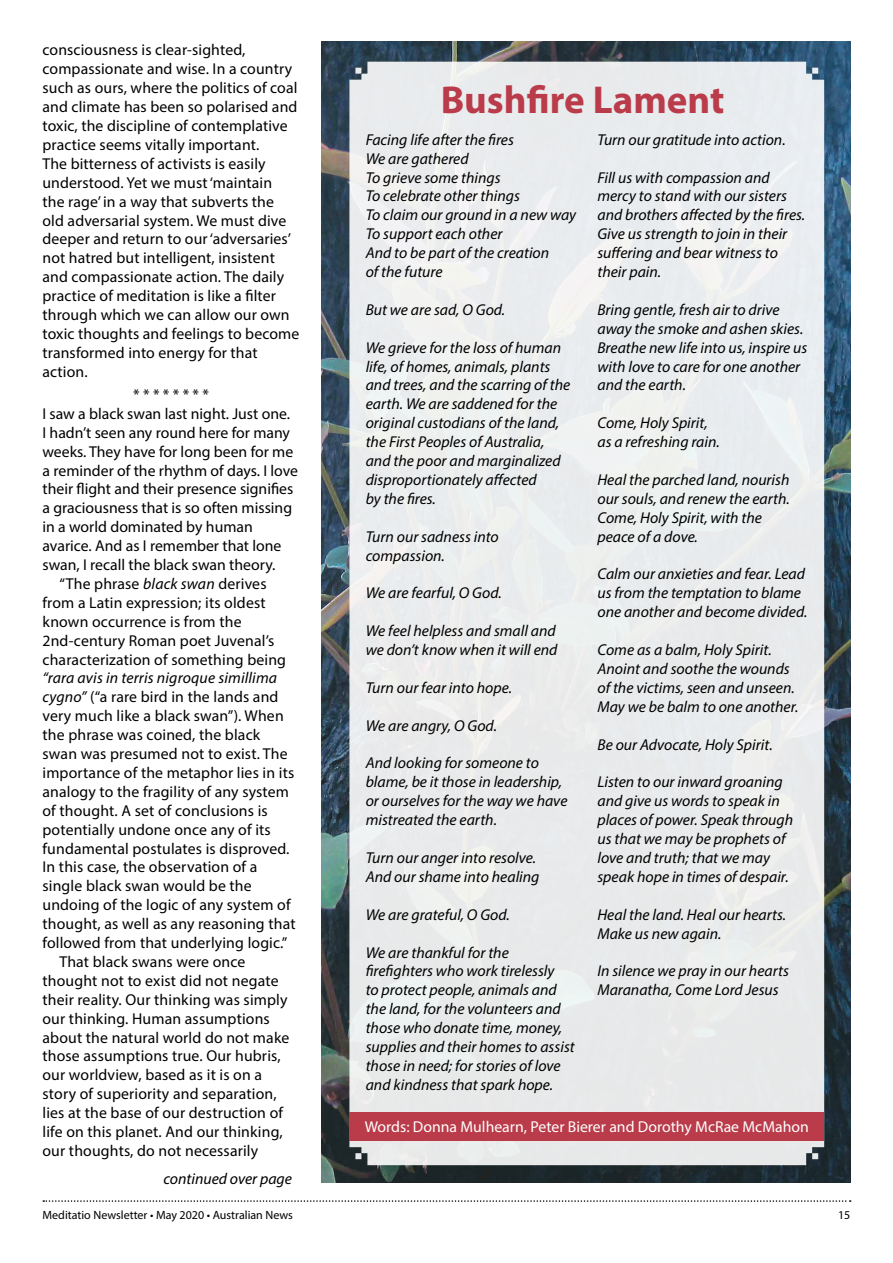
<style>
.page{position:relative;width:893px;height:1263px;background:#fff}
.page>*{position:absolute;margin:0;border:0;box-sizing:border-box;transform-origin:0 0}
.t1{font:700 39px "Myriad Pro";color:#ba3b49}
.t2{font:italic 15.75px/18.9px "Myriad Pro";color:#000}
.t3{font:15.75px/18.9px "Myriad Pro";letter-spacing:.01em;color:#000}
.t4{font:15.75px "Myriad Pro";color:#fff}
.t5{font:12px "Myriad Pro";color:#000}
.s1{font-style:italic}
</style>
<div class="page">
<svg style="left:43px;top:1200px;width:808px;height:2px"></svg>
<img style="left:322px;top:41px;width:528px;height:1141px">
<svg style="left:349px;top:62px;width:475px;height:1103px;background:#e9ebec"></svg>
<div style="left:349px;top:1113px;width:475px;height:28px;background:#ba3b49"></div>
<p class="t3" style="left:43px;top:40px;width:258px">consciousness is clear-sighted, compassionate and wise. In a country such as ours, where the politics of coal and climate has been so polarised and toxic, the discipline of contemplative practice seems vitally important.<br>The bitterness of activists is easily understood. Yet we must ‘maintain<br>the rage’ in a way that subverts the old adversarial system. We must dive deeper and return to our ‘adversaries’ not hatred but intelligent, insistent and compassionate action. The daily practice of meditation is like a filter through which we can allow our own toxic thoughts and feelings to become transformed into energy for that action.</p>
<p class="t3" style="left:133px;top:385px;width:77px">* * * * * * * *</p>
<p class="t3" style="left:43px;top:404px;width:249px">I saw a black swan last night. Just one.</p>
<p class="t3" style="left:43px;top:423px;width:249px">I hadn’t seen any round here for many</p>
<p class="t3" style="left:43px;top:442px;width:252px">weeks. They have for long been for me</p>
<p class="t3" style="left:43px;top:460px;width:257px">a reminder of the rhythm of days. I love</p>
<p class="t3" style="left:43px;top:479px;width:252px">their flight and their presence signifies</p>
<p class="t3" style="left:43px;top:498px;width:251px">a graciousness that is so often missing</p>
<p class="t3" style="left:43px;top:517px;width:212px">in a world dominated by human</p>
<p class="t3" style="left:43px;top:536px;width:240px">avarice. And as I remember that lone</p>
<p class="t3" style="left:43px;top:555px;width:234px">swan, I recall the black swan theory.</p>
<p class="t3" style="left:60px;top:574px;width:209px">“The phrase <span class="s1">black swan</span> derives</p>
<p class="t3" style="left:43px;top:593px;width:225px">from a Latin expression; its oldest</p>
<p class="t3" style="left:43px;top:612px;width:201px">known occurrence is from the</p>
<p class="t3" style="left:43px;top:631px;width:233px">2nd-century Roman poet Juvenal’s</p>
<p class="t3" style="left:43px;top:649px;width:245px">characterization of something being</p>
<p class="t2" style="left:43px;top:668px;width:236px">“rara avis in terris nigroque simillima</p>
<p class="t3" style="left:43px;top:687px;width:237px"><span class="s1">cygno”</span> (“a rare bird in the lands and</p>
<p class="t3" style="left:43px;top:706px;width:243px">very much like a black swan”). When</p>
<p class="t3" style="left:43px;top:725px;width:219px">the phrase was coined, the black</p>
<p class="t3" style="left:43px;top:744px;width:247px">swan was presumed not to exist. The</p>
<p class="t3" style="left:43px;top:763px;width:253px">importance of the metaphor lies in its</p>
<p class="t3" style="left:43px;top:782px;width:248px">analogy to the fragility of any system</p>
<p class="t3" style="left:43px;top:801px;width:227px">of thought. A set of conclusions is</p>
<p class="t3" style="left:43px;top:820px;width:230px">potentially undone once any of its</p>
<p class="t3" style="left:43px;top:838px;width:248px">fundamental postulates is disproved.</p>
<p class="t3" style="left:43px;top:857px;width:216px">In this case, the observation of a</p>
<p class="t3" style="left:43px;top:876px;width:211px">single black swan would be the</p>
<p class="t3" style="left:43px;top:895px;width:250px">undoing of the logic of any system of</p>
<p class="t3" style="left:43px;top:914px;width:255px">thought, as well as any reasoning that</p>
<p class="t3" style="left:43px;top:933px;width:246px">followed from that underlying logic.”</p>
<p class="t3" style="left:60px;top:952px;width:187px">That black swans were once</p>
<p class="t3" style="left:43px;top:971px;width:238px">thought not to exist did not negate</p>
<p class="t3" style="left:43px;top:990px;width:247px">their reality. Our thinking was simply</p>
<p class="t3" style="left:43px;top:1009px;width:229px">our thinking. Human assumptions</p>
<p class="t3" style="left:43px;top:1027px;width:248px">about the natural world do not make</p>
<p class="t3" style="left:43px;top:1046px;width:240px">those assumptions true. Our hubris,</p>
<p class="t3" style="left:43px;top:1065px;width:221px">our worldview, based as it is on a</p>
<p class="t3" style="left:43px;top:1084px;width:236px">story of superiority and separation,</p>
<p class="t3" style="left:43px;top:1103px;width:242px">lies at the base of our destruction of</p>
<p class="t3" style="left:43px;top:1122px;width:242px">life on this planet. And our thinking,</p>
<p class="t3" style="left:43px;top:1141px;width:217px">our thoughts, do not necessarily</p>
<p class="t2" style="left:163px;top:1169px;width:130px">continued over page</p>
<h1 class="t1" style="left:441px;top:75px;width:285px">Bushfire Lament</h1>
<p class="t2" style="left:366px;top:130px;width:212px">Facing life after the fires<br>We are gathered<br>To grieve some things<br>To celebrate other things<br>To claim our ground in a new way<br>To support each other<br>And to be part of the creation<br>of the future</p>
<p class="t2" style="left:366px;top:300px;width:141px">But we are sad, O God.</p>
<p class="t2" style="left:366px;top:338px;width:206px">We grieve for the loss of human life, of homes, animals, plants and trees, and the scarring of the earth. We are saddened for the original custodians of the land, the First Peoples of Australia, and the poor and marginalized disproportionately affected<br>by the fires.</p>
<p class="t2" style="left:366px;top:527px;width:135px">Turn our sadness into compassion.</p>
<p class="t2" style="left:366px;top:583px;width:138px">We are fearful, O God.</p>
<p class="t2" style="left:366px;top:621px;width:193px">We feel helpless and small and we don’t know when it will end</p>
<p class="t2" style="left:366px;top:678px;width:148px">Turn our fear into hope.</p>
<p class="t2" style="left:366px;top:716px;width:133px">We are angry, O God.</p>
<p class="t2" style="left:366px;top:753px;width:203px">And looking for someone to blame, be it those in leadership, or ourselves for the way we have mistreated the earth.</p>
<p class="t2" style="left:366px;top:848px;width:175px">Turn our anger into resolve.<br>And our shame into healing</p>
<p class="t2" style="left:366px;top:905px;width:146px">We are grateful, O God.</p>
<p class="t2" style="left:366px;top:942px;width:211px">We are thankful for the firefighters who work tirelessly<br>to protect people, animals and the land, for the volunteers and those who donate time, money, supplies and their homes to assist those in need; for stories of love and kindness that spark hope.</p>
<p class="t2" style="left:597px;top:130px;width:190px">Turn our gratitude into action.</p>
<p class="t2" style="left:597px;top:168px;width:209px">Fill us with compassion and mercy to stand with our sisters and brothers affected by the fires.<br>Give us strength to join in their suffering and bear witness to their pain.</p>
<p class="t2" style="left:597px;top:300px;width:212px">Bring gentle, fresh air to drive away the smoke and ashen skies.<br>Breathe new life into us, inspire us with love to care for one another and the earth.</p>
<p class="t2" style="left:597px;top:413px;width:124px">Come, Holy Spirit, as a refreshing rain.</p>
<p class="t2" style="left:597px;top:470px;width:194px">Heal the parched land, nourish our souls, and renew the earth.<br>Come, Holy Spirit, with the peace of a dove.</p>
<p class="t2" style="left:597px;top:564px;width:211px">Calm our anxieties and fear. Lead us from the temptation to blame one another and become divided.</p>
<p class="t2" style="left:597px;top:640px;width:203px">Come as a balm, Holy Spirit.<br>Anoint and soothe the wounds of the victims, seen and unseen.<br>May we be balm to one another.</p>
<p class="t2" style="left:597px;top:735px;width:177px">Be our Advocate, Holy Spirit.</p>
<p class="t2" style="left:597px;top:772px;width:197px">Listen to our inward groaning and give us words to speak in places of power. Speak through us that we may be prophets of love and truth; that we may speak hope in times of despair.</p>
<p class="t2" style="left:597px;top:905px;width:190px">Heal the land. Heal our hearts.<br>Make us new again.</p>
<p class="t2" style="left:597px;top:961px;width:193px">In silence we pray in our hearts<br>Maranatha, Come Lord Jesus</p>
<p class="t4" style="left:365px;top:1117px;width:446px">Words: Donna Mulhearn, Peter Bierer and Dorothy McRae McMahon</p>
<p class="t5" style="left:43px;top:1207px;width:252px">Meditatio Newsletter • May 2020 • Australian News</p>
<p class="t5" style="left:838px;top:1207px;width:14px">15</p>
</div>
